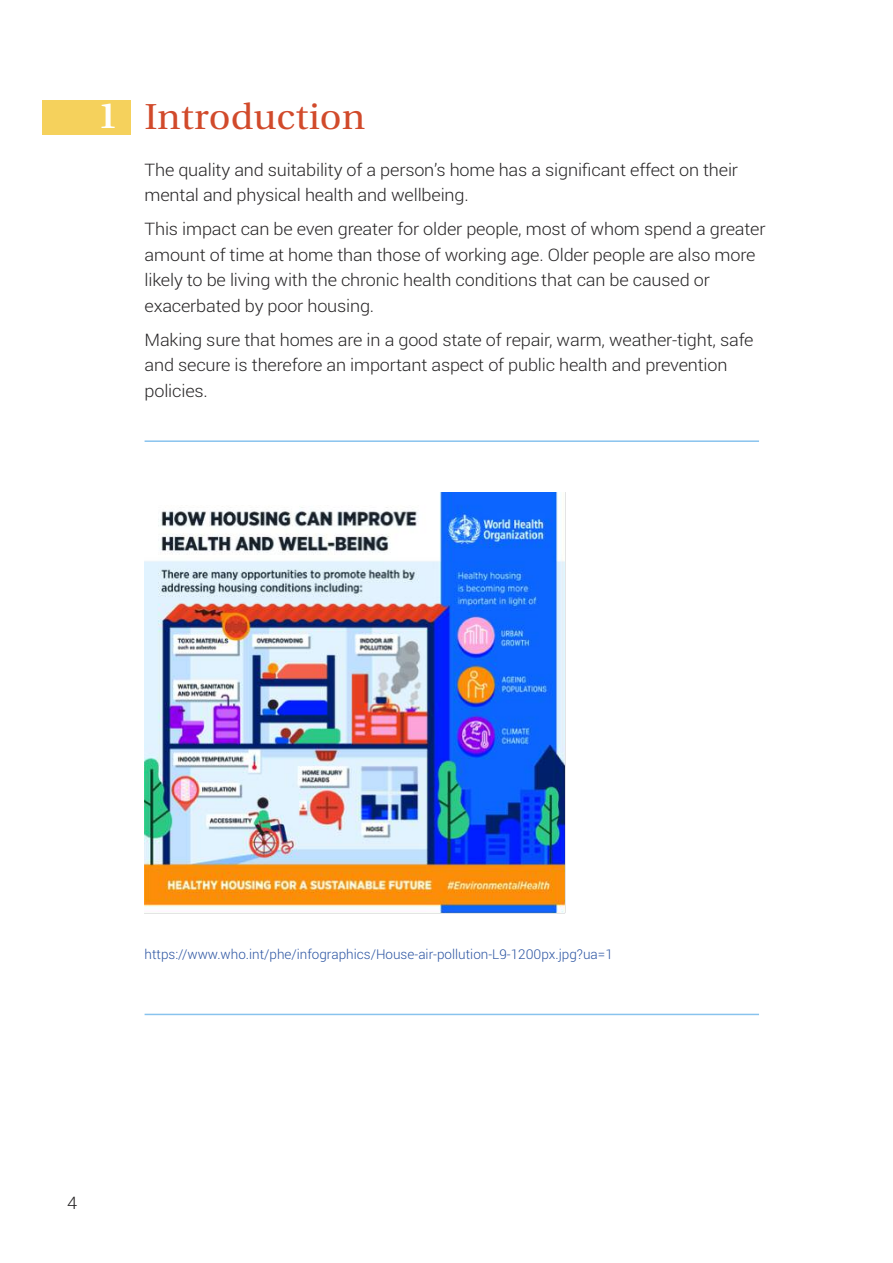
<style>
.page{position:relative;width:893px;height:1263px;background:#fff}
.page>*{position:absolute;margin:0;border:0;box-sizing:border-box;transform-origin:0 0}
.t1{font:36px "Utopia";letter-spacing:.005em;color:#d14a2b;scale:1.05 1}
.t2{font:600 36px "Utopia";color:#fff;scale:1.05 1}
.t3{font:300 17.25px/25.5px "Roboto";letter-spacing:-.01em;color:#272526;scale:1.05 1}
.t4{font:300 13.5px "Roboto";color:#2b54a2}
</style>
<div class="page">
<div style="left:43px;top:101px;width:88px;height:34px;background:#f5d15c"></div>
<img style="left:145px;top:493px;width:420px;height:420px">
<hr style="left:145px;top:1014px;width:614px;height:1px;background:#88c3ee">
<hr style="left:145px;top:440px;width:614px;height:2px;background:#88c3ee">
<h1 class="t2" style="left:97px;top:102px;width:21px">1</h1>
<h1 class="t1" style="left:145px;top:102px;width:212px">Introduction</h1>
<p class="t3" style="left:145px;top:157px;width:567px">The quality and suitability of a person’s home has a significant effect on their mental and physical health and wellbeing.</p>
<p class="t3" style="left:145px;top:216px;width:593px">This impact can be even greater for older people, most of whom spend a greater amount of time at home than those of working age. Older people are also more likely to be living with the chronic health conditions that can be caused or exacerbated by poor housing.</p>
<p class="t3" style="left:145px;top:327px;width:581px">Making sure that homes are in a good state of repair, warm, weather-tight, safe and secure is therefore an important aspect of public health and prevention policies.</p>
<p class="t4" style="left:145px;top:946px;width:470px">https://www.who.int/phe/infographics/House-air-pollution-L9-1200px.jpg?ua=1</p>
<p class="t3" style="left:67px;top:1190px;width:11px">4</p>
</div>
